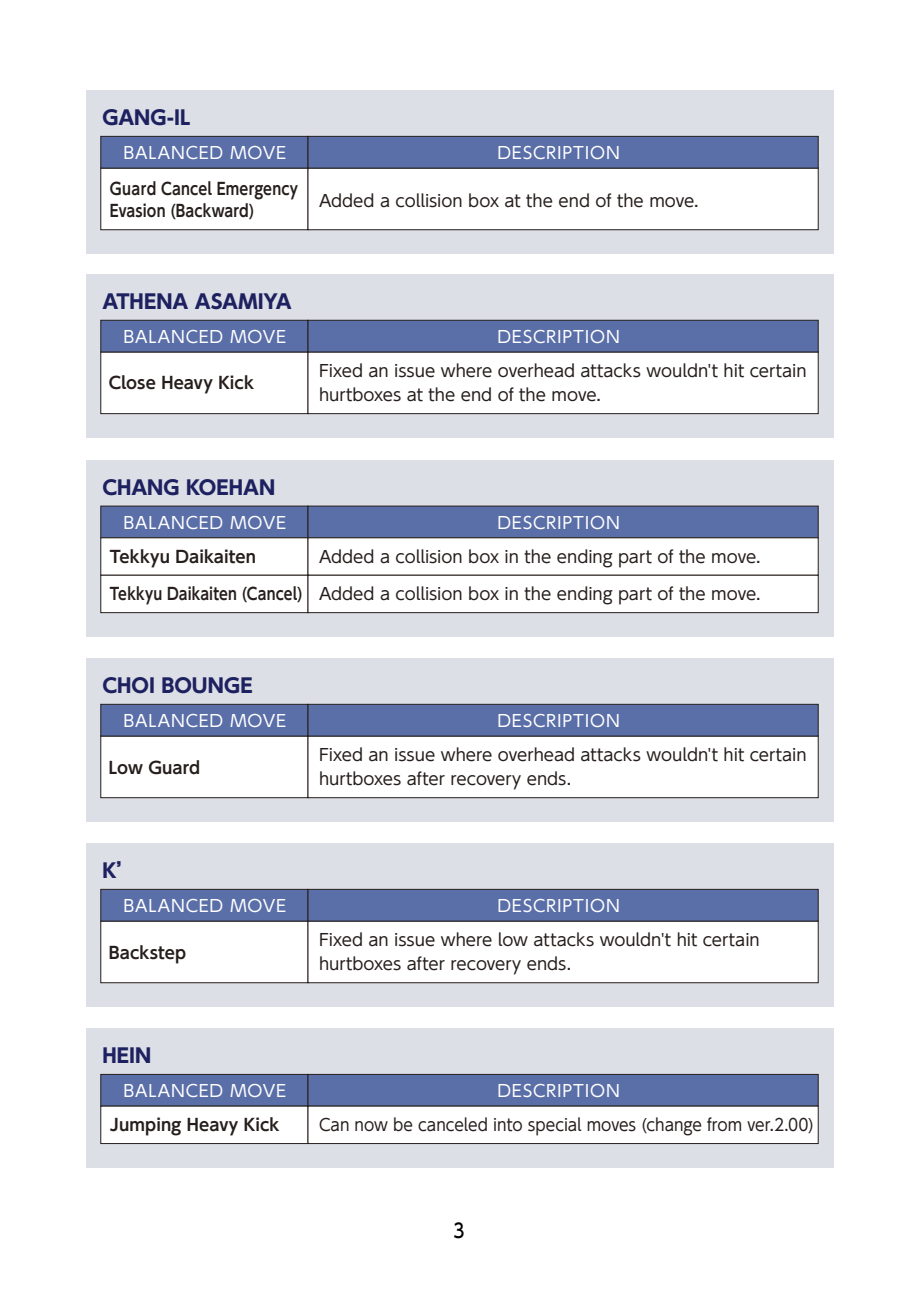
<style>
.page{position:relative;width:919px;height:1289px;background:#fff}
.page>*{position:absolute;margin:0;border:0;box-sizing:border-box;transform-origin:0 0}
.t1{font:700 19.5px "UD Shin Go Pro";letter-spacing:.005em;color:#1e2160}
.t2{font:500 19.5px "UD Shin Go Pro";color:#000;scale:.86 1}
.t3{font:16.5px/24px "UD Shin Go Pro";color:#251e1c}
.t4{font:16.5px "UD Shin Go Pro";letter-spacing:.05em;color:#fff}
.t5{font:700 16.5px "UD Shin Go Pro De";letter-spacing:.005em;color:#251e1c}
.t6{font:16.5px "UD Shin Go Pro";color:#251e1c;scale:.93 1}
.t7{font:700 16.5px/21.3px "UD Shin Go Pro De";letter-spacing:.005em;color:#251e1c;scale:.87 1}
.s1{font-family:"UD Shin Go Pro De";font-weight:700}
</style>
<div class="page">
<div style="left:86px;top:90px;width:747px;height:164px;background:#dddfe6"></div>
<div style="left:100px;top:168px;width:208px;height:62px;background:#fff;border:1px solid #251e1c"></div>
<div style="left:307px;top:168px;width:511px;height:62px;background:#fff;border:1px solid #251e1c"></div>
<div style="left:86px;top:460px;width:747px;height:177px;background:#dddfe6"></div>
<div style="left:100px;top:136px;width:208px;height:32px;background:#5a6ea8;border:1px solid #251e1c"></div>
<div style="left:307px;top:136px;width:511px;height:32px;background:#5a6ea8;border:1px solid #251e1c"></div>
<div style="left:86px;top:1028px;width:747px;height:139px;background:#dddfe6"></div>
<div style="left:100px;top:1073px;width:208px;height:33px;background:#5a6ea8;border:1px solid #251e1c"></div>
<div style="left:307px;top:1073px;width:511px;height:33px;background:#5a6ea8;border:1px solid #251e1c"></div>
<div style="left:100px;top:1105px;width:208px;height:38px;background:#fff;border:1px solid #251e1c"></div>
<div style="left:307px;top:1105px;width:511px;height:38px;background:#fff;border:1px solid #251e1c"></div>
<div style="left:100px;top:505px;width:208px;height:33px;background:#5a6ea8;border:1px solid #251e1c"></div>
<div style="left:307px;top:505px;width:511px;height:33px;background:#5a6ea8;border:1px solid #251e1c"></div>
<div style="left:100px;top:537px;width:208px;height:38px;background:#fff;border:1px solid #251e1c"></div>
<div style="left:307px;top:537px;width:511px;height:38px;background:#fff;border:1px solid #251e1c"></div>
<div style="left:100px;top:575px;width:208px;height:38px;background:#fff;border:1px solid #251e1c"></div>
<div style="left:307px;top:575px;width:511px;height:38px;background:#fff;border:1px solid #251e1c"></div>
<div style="left:86px;top:274px;width:747px;height:164px;background:#dddfe6"></div>
<div style="left:100px;top:351px;width:208px;height:63px;background:#fff;border:1px solid #251e1c"></div>
<div style="left:307px;top:351px;width:511px;height:63px;background:#fff;border:1px solid #251e1c"></div>
<div style="left:100px;top:320px;width:208px;height:32px;background:#5a6ea8;border:1px solid #251e1c"></div>
<div style="left:307px;top:320px;width:511px;height:32px;background:#5a6ea8;border:1px solid #251e1c"></div>
<div style="left:86px;top:658px;width:747px;height:164px;background:#dddfe6"></div>
<div style="left:100px;top:735px;width:208px;height:63px;background:#fff;border:1px solid #251e1c"></div>
<div style="left:307px;top:735px;width:511px;height:63px;background:#fff;border:1px solid #251e1c"></div>
<div style="left:100px;top:704px;width:208px;height:32px;background:#5a6ea8;border:1px solid #251e1c"></div>
<div style="left:307px;top:704px;width:511px;height:32px;background:#5a6ea8;border:1px solid #251e1c"></div>
<div style="left:86px;top:843px;width:747px;height:164px;background:#dddfe6"></div>
<div style="left:100px;top:920px;width:208px;height:63px;background:#fff;border:1px solid #251e1c"></div>
<div style="left:307px;top:920px;width:511px;height:63px;background:#fff;border:1px solid #251e1c"></div>
<div style="left:100px;top:889px;width:208px;height:32px;background:#5a6ea8;border:1px solid #251e1c"></div>
<div style="left:307px;top:889px;width:511px;height:32px;background:#5a6ea8;border:1px solid #251e1c"></div>
<p class="t1" style="left:102px;top:102px;width:90px">GANG-IL</p>
<p class="t4" style="left:124px;top:139px;width:164px">BALANCED MOVE</p>
<p class="t4" style="left:497px;top:139px;width:124px">DESCRIPTION</p>
<p class="t7" style="left:110px;top:178px;width:218px">Guard Cancel Emergency<br>Evasion (Backward)</p>
<p class="t3" style="left:319px;top:188px;width:381px">Added a collision box at the end of the move.</p>
<p class="t1" style="left:102px;top:285px;width:191px">ATHENA ASAMIYA</p>
<p class="t4" style="left:124px;top:323px;width:164px">BALANCED MOVE</p>
<p class="t4" style="left:497px;top:323px;width:124px">DESCRIPTION</p>
<p class="t5" style="left:109px;top:370px;width:146px">Close Heavy Kick</p>
<p class="t1" style="left:102px;top:471px;width:174px">CHANG KOEHAN</p>
<p class="t3" style="left:319px;top:358px;width:489px">Fixed an issue where overhead attacks wouldn't hit certain hurtboxes at the end of the move.</p>
<p class="t4" style="left:124px;top:509px;width:164px">BALANCED MOVE</p>
<p class="t4" style="left:497px;top:509px;width:124px">DESCRIPTION</p>
<p class="t5" style="left:110px;top:543px;width:147px">Tekkyu Daikaiten</p>
<p class="t3" style="left:319px;top:544px;width:443px">Added a collision box in the ending part of the move.</p>
<p class="t3" style="left:110px;top:581px;width:652px"><span class="s1">Tekkyu Daikaiten (Cancel)</span> Added a collision box in the ending part of the move.</p>
<p class="t1" style="left:102px;top:669px;width:152px">CHOI BOUNGE</p>
<p class="t4" style="left:124px;top:707px;width:164px">BALANCED MOVE</p>
<p class="t4" style="left:497px;top:707px;width:124px">DESCRIPTION</p>
<p class="t5" style="left:109px;top:753px;width:93px">Low Guard</p>
<p class="t1" style="left:102px;top:854px;width:35px">K’</p>
<p class="t3" style="left:319px;top:742px;width:489px">Fixed an issue where overhead attacks wouldn't hit certain hurtboxes after recovery ends.</p>
<p class="t4" style="left:124px;top:892px;width:164px">BALANCED MOVE</p>
<p class="t4" style="left:497px;top:892px;width:124px">DESCRIPTION</p>
<p class="t5" style="left:109px;top:938px;width:79px">Backstep</p>
<p class="t1" style="left:102px;top:1039px;width:50px">HEIN</p>
<p class="t3" style="left:319px;top:927px;width:442px">Fixed an issue where low attacks wouldn't hit certain hurtboxes after recovery ends.</p>
<p class="t4" style="left:124px;top:1077px;width:164px">BALANCED MOVE</p>
<p class="t4" style="left:497px;top:1077px;width:124px">DESCRIPTION</p>
<p class="t5" style="left:110px;top:1111px;width:171px">Jumping Heavy Kick</p>
<p class="t6" style="left:319px;top:1111px;width:533px">Can now be canceled into special moves (change from ver.2.00)</p>
<p class="t2" style="left:453px;top:1214px;width:14px">3</p>
</div>
